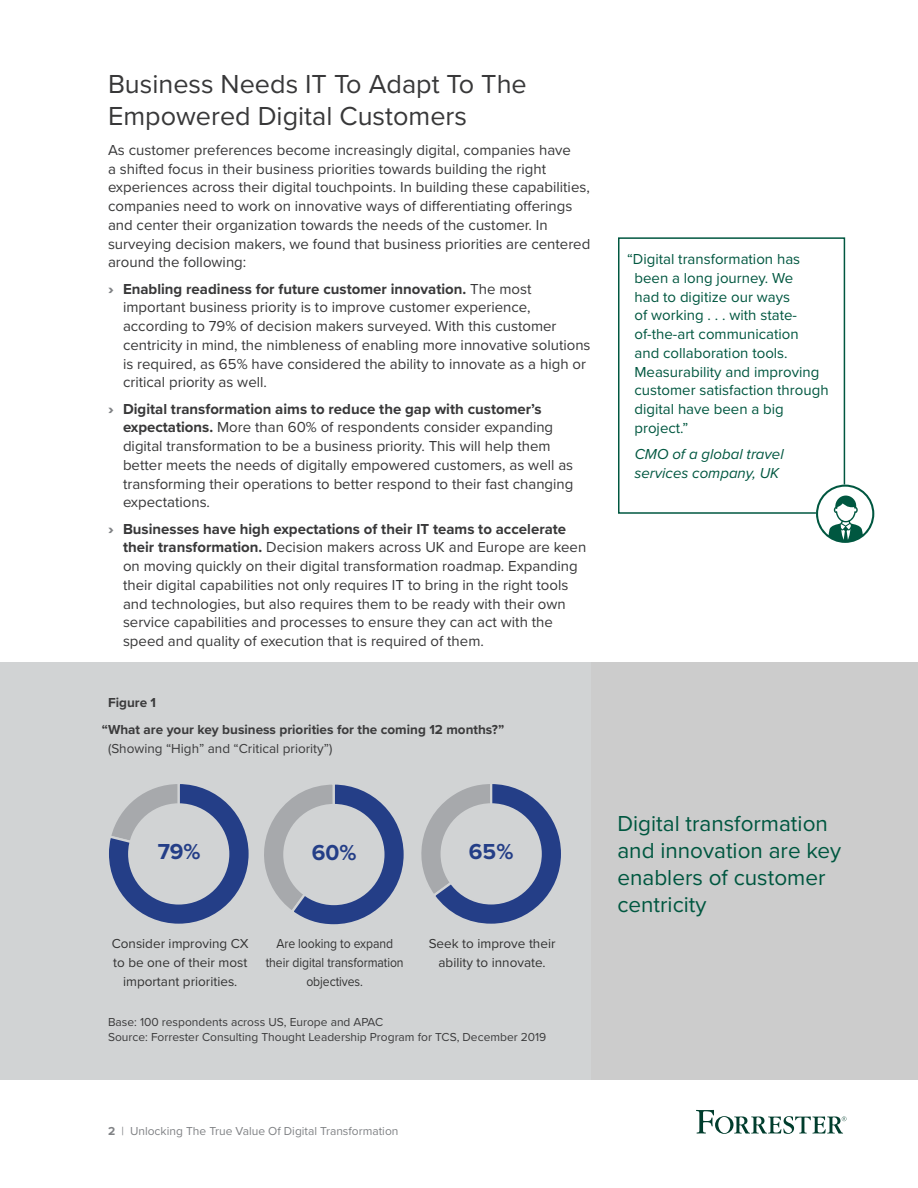
<style>
.page{position:relative;width:918px;height:1188px;background:#fff}
.page>*{position:absolute;margin:0;border:0;box-sizing:border-box;transform-origin:0 0}
.t1{font:27px/31.5px "Proxima Nova";color:#383839}
.t2{font:22.5px/27px "Proxima Nova";color:#005740}
.t3{font:700 22.5px "Proxima Nova";color:#243e87}
.t4{font:15px/18.8px "Proxima Nova";color:#383839}
.t5{font:15px/18.8px "Proxima Nova";color:#005740}
.t6{font:italic 15px/18.8px "Proxima Nova";color:#005740}
.t7{font:13.5px/18.8px "Proxima Nova";color:#333;text-align:center}
.t8{font:700 13.5px/27px "Proxima Nova";color:#3b3b3c}
.t9{font:13.5px/18.8px "Proxima Nova";color:#333;text-align:center;scale:.9 1}
.t10{font:13.5px "Proxima Nova";color:#3b3b3c}
.t11{font:12px/15px "Proxima Nova";color:#3b3b3c}
.t12{font:12px "Proxima Nova";color:#808285}
.s1{font-weight:900;color:#808285}
.s2{font-weight:700}
</style>
<div class="page">
<svg style="left:696px;top:1110px;width:150px;height:24px"></svg>
<div style="left:618px;top:237px;width:227px;height:277px;background:#fff;border:2px solid #005740"></div>
<svg style="left:816px;top:485px;width:58px;height:58px"></svg>
<div style="left:0;top:662px;width:918px;height:418px;background:#d1d3d4"></div>
<div style="left:591px;top:662px;width:327px;height:418px;background:#ccc"></div>
<svg style="left:109px;top:784px;width:452px;height:141px"></svg>
<div style="left:442px;top:804px;width:99px;height:99px;background:#d1d3d4;border-radius:50%"></div>
<div style="left:441px;top:803px;width:101px;height:102px;border:2px solid #d1d3d4;border-radius:50%"></div>
<h1 class="t1" style="left:108px;top:67px;width:420px">Business Needs IT To Adapt To The<br>Empowered Digital Customers</h1>
<p class="t4" style="left:108px;top:140px;width:484px">As customer preferences become increasingly digital, companies have<br>a shifted focus in their business priorities towards building the right experiences across their digital touchpoints. In building these capabilities, companies need to work on innovative ways of differentiating offerings and center their organization towards the needs of the customer. In surveying decision makers, we found that business priorities are centered around the following:</p>
<p class="t4" style="left:123px;top:279px;width:469px;text-indent:-15px"><span class="s1">›</span> <span class="s2">Enabling readiness for future customer innovation.</span> The most important business priority is to improve customer experience, according to 79% of decision makers surveyed. With this customer centricity in mind, the nimbleness of enabling more innovative solutions is required, as 65% have considered the ability to innovate as a high or critical priority as well.</p>
<p class="t4" style="left:123px;top:399px;width:452px;text-indent:-15px"><span class="s1">›</span> <span class="s2">Digital transformation aims to reduce the gap with customer’s expectations.</span> More than 60% of respondents consider expanding digital transformation to be a business priority. This will help them better meets the needs of digitally empowered customers, as well as transforming their operations to better respond to their fast changing expectations.</p>
<p class="t4" style="left:123px;top:519px;width:465px;text-indent:-15px"><span class="s1">›</span> <span class="s2">Businesses have high expectations of their IT teams to accelerate their transformation.</span> Decision makers across UK and Europe are keen on moving quickly on their digital transformation roadmap. Expanding their digital capabilities not only requires IT to bring in the right tools and technologies, but also requires them to be ready with their own service capabilities and processes to ensure they can act with the speed and quality of execution that is required of them.</p>
<p class="t8" style="left:102px;top:689px;width:404px;text-indent:6px">Figure 1<br>“What are your key business priorities for the coming 12 months?”</p>
<p class="t10" style="left:108px;top:738px;width:226px">(Showing “High” and “Critical priority”)</p>
<h2 class="t3" style="left:158px;top:835px;width:44px">79%</h2>
<h2 class="t3" style="left:312px;top:836px;width:46px">60%</h2>
<h2 class="t3" style="left:469px;top:835px;width:46px">65%</h2>
<p class="t7" style="left:112px;top:934px;width:139px">Consider improving CX to be one of their most important priorities.</p>
<p class="t9" style="left:266px;top:934px;width:155px">Are looking to expand their digital transformation objectives.</p>
<p class="t7" style="left:429px;top:934px;width:128px">Seek to improve their ability to innovate.</p>
<p class="t11" style="left:108px;top:1014px;width:440px">Base: 100 respondents across US, Europe and APAC<br>Source: Forrester Consulting Thought Leadership Program for TCS, December 2019</p>
<p class="t5" style="left:634px;top:249px;width:196px;text-indent:-8px">“Digital transformation has been a long journey. We<br>had to digitize our ways<br>of working . . . with state&shy;of-the-art communication<br>and collaboration tools.<br>Measurability and improving customer satisfaction through digital have been a big project.”</p>
<p class="t6" style="left:634px;top:444px;width:151px">CMO of a global travel services company, UK</p>
<h2 class="t2" style="left:617px;top:809px;width:225px">Digital transformation and innovation are key enablers of customer centricity</h2>
<p class="t12" style="left:108px;top:1122px;width:292px"><span class="s2">2</span> | Unlocking The True Value Of Digital Transformation</p>
</div>
